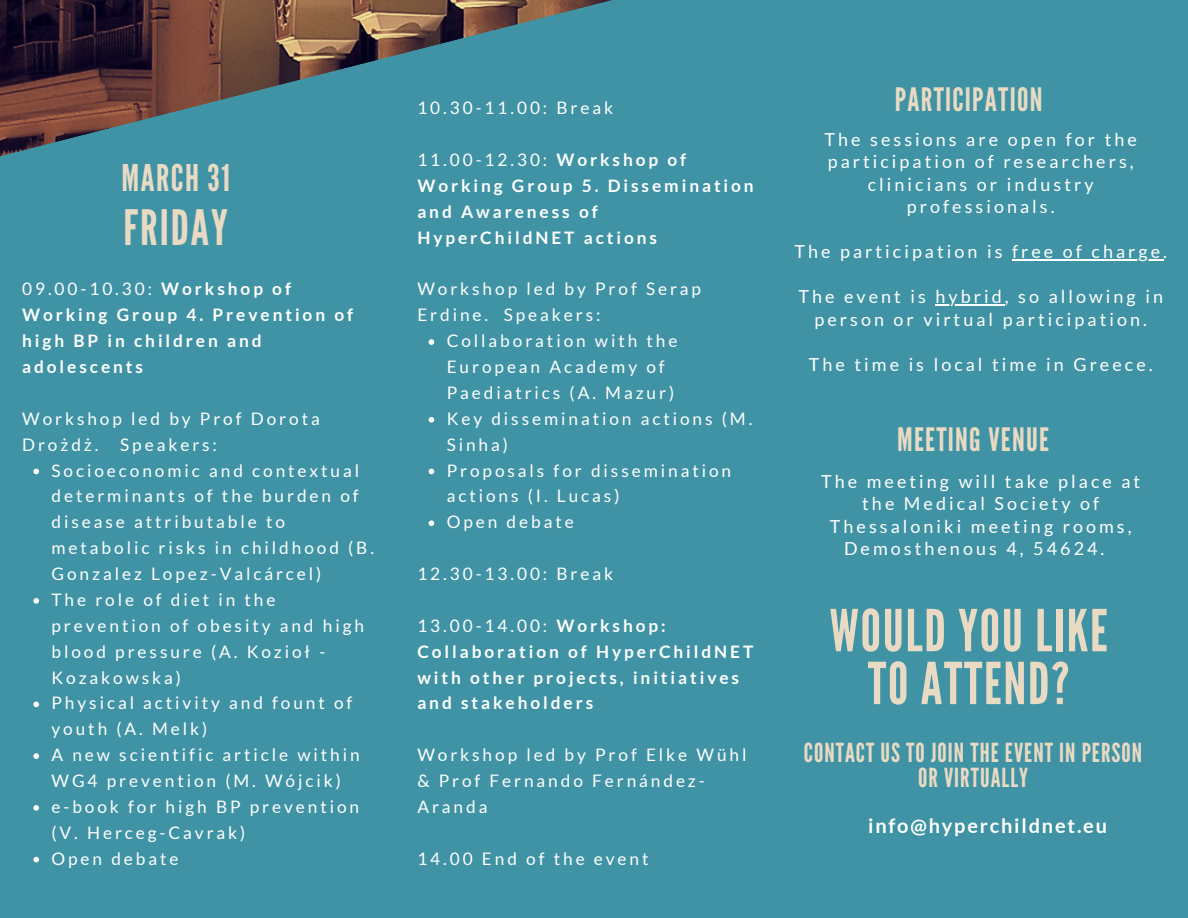
<style>
.page{position:relative;width:1188px;height:918px;background:#4093a4}
.page>*{position:absolute;margin:0;border:0;box-sizing:border-box;transform-origin:0 0}
.t1{font:57.75px/52.8px "League Gothic";letter-spacing:.03em;color:#e9dac4;text-align:center}
.t2{font:48.75px "League Gothic";letter-spacing:.04em;color:#e9dac4}
.t3{font:36.75px "League Gothic";letter-spacing:.04em;color:#e9dac4}
.t4{font:32.25px "League Gothic";letter-spacing:.04em;color:#e9dac4}
.t5{font:26.25px/24.8px "League Gothic";letter-spacing:.04em;color:#e9dac4;text-align:center}
.t6{font:700 19.95px "Lato";letter-spacing:.09em;color:#fff}
.t7{font:18px/22.5px "Lato";letter-spacing:.17em;color:#fff;text-align:center}
.t8{font:17.25px/25.8px "Lato";letter-spacing:.17em;color:#fff}
.t9{font:700 17.25px/25.8px "Lato";letter-spacing:.17em;color:#fff}
.s1{font-weight:400}
</style>
<div class="page">
<svg style="left:33px;top:469px;width:6px;height:5px"></svg>
<svg style="left:33px;top:598px;width:6px;height:6px"></svg>
<svg style="left:33px;top:702px;width:6px;height:5px"></svg>
<svg style="left:33px;top:753px;width:6px;height:6px"></svg>
<svg style="left:33px;top:805px;width:6px;height:6px"></svg>
<svg style="left:33px;top:857px;width:6px;height:5px"></svg>
<svg style="left:429px;top:339px;width:5px;height:6px"></svg>
<svg style="left:429px;top:417px;width:5px;height:6px"></svg>
<svg style="left:429px;top:469px;width:5px;height:5px"></svg>
<svg style="left:429px;top:520px;width:5px;height:6px"></svg>
<hr style="left:1012px;top:259px;width:151px;height:1px;background:#fff">
<hr style="left:936px;top:304px;width:69px;height:1px;background:#fff">
<h3 class="t3" style="left:122px;top:156px;width:110px">MARCH 31</h3>
<h2 class="t2" style="left:124px;top:200px;width:106px">FRIDAY</h2>
<p class="t9" style="left:22px;top:276px;width:332px"><span class="s1">09.00-10.30:</span> Workshop of<br>Working Group 4. Prevention of high BP in children and adolescents</p>
<p class="t8" style="left:22px;top:405px;width:299px">Workshop led by Prof Dorota<br>Drożdż.</p>
<p class="t8" style="left:120px;top:431px;width:98px">Speakers:</p>
<p class="t8" style="left:52px;top:457px;width:324px">Socioeconomic and contextual determinants of the burden of disease attributable to metabolic risks in childhood (B.<br>Gonzalez Lopez-Valcárcel)<br>The role of diet in the prevention of obesity and high blood pressure (A. Kozioł -<br>Kozakowska)<br>Physical activity and fount of youth (A. Melk)<br>A new scientific article within<br>WG4 prevention (M. Wójcik) e-book for high BP prevention (V. Herceg-Cavrak)<br>Open debate</p>
<p class="t8" style="left:417px;top:95px;width:197px">10.30-11.00: Break</p>
<p class="t9" style="left:417px;top:146px;width:338px"><span class="s1">11.00-12.30:</span> Workshop of<br>Working Group 5. Dissemination and Awareness of<br>HyperChildNET actions</p>
<p class="t8" style="left:417px;top:276px;width:285px">Workshop led by Prof Serap<br>Erdine. Speakers:</p>
<p class="t8" style="left:447px;top:328px;width:307px">Collaboration with the<br>European Academy of<br>Paediatrics (A. Mazur)<br>Key dissemination actions (M.<br>Sinha)<br>Proposals for dissemination actions (I. Lucas)<br>Open debate</p>
<p class="t8" style="left:417px;top:560px;width:197px">12.30-13.00: Break</p>
<p class="t9" style="left:417px;top:612px;width:337px"><span class="s1">13.00-14.00:</span> Workshop:<br>Collaboration of HyperChildNET with other projects, initiatives and stakeholders</p>
<p class="t8" style="left:417px;top:742px;width:331px">Workshop led by Prof Elke Wühl &amp; Prof Fernando Fernández-<br>Aranda</p>
<p class="t8" style="left:417px;top:845px;width:233px">14.00 End of the event</p>
<h3 class="t4" style="left:895px;top:81px;width:149px">PARTICIPATION</h3>
<p class="t7" style="left:825px;top:127px;width:314px">The sessions are open for the participation of researchers, clinicians or industry professionals.</p>
<p class="t7" style="left:794px;top:240px;width:374px">The participation is free of charge.</p>
<p class="t7" style="left:798px;top:285px;width:366px">The event is hybrid, so allowing in person or virtual participation.</p>
<p class="t7" style="left:809px;top:352px;width:345px">The time is local time in Greece.</p>
<h3 class="t4" style="left:897px;top:420px;width:154px">MEETING VENUE</h3>
<p class="t7" style="left:821px;top:470px;width:321px">The meeting will take place at</p>
<p class="t7" style="left:862px;top:492px;width:238px">the Medical Society of</p>
<p class="t7" style="left:830px;top:515px;width:303px">Thessaloniki meeting rooms,</p>
<p class="t7" style="left:844px;top:537px;width:262px">Demosthenous 4, 54624.</p>
<h1 class="t1" style="left:830px;top:606px;width:280px">WOULD YOU LIKE<br>TO ATTEND?</h1>
<h3 class="t5" style="left:804px;top:741px;width:340px">CONTACT US TO JOIN THE EVENT IN PERSON<br>OR VIRTUALLY</h3>
<p class="t6" style="left:868px;top:813px;width:240px">info@hyperchildnet.eu</p>
</div>
